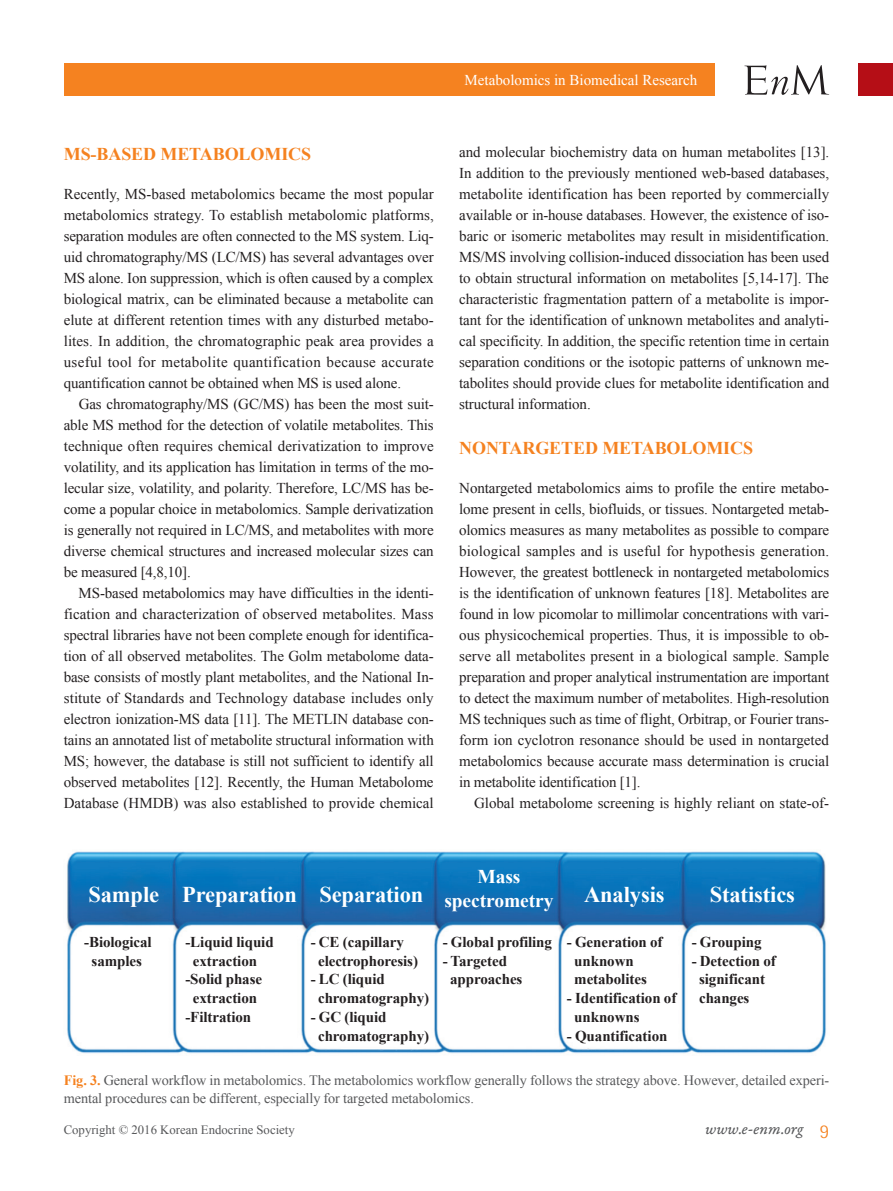
<style>
.page{position:relative;width:893px;height:1191px;background:#fff}
.page>*{position:absolute;margin:0;border:0;box-sizing:border-box;transform-origin:0 0}
.표본문{font:700 22.5px "Times New Roman";letter-spacing:-.005em;color:#fff}
.표본문-2{font:700 19.5px "Times New Roman";letter-spacing:-.005em;color:#fff}
.소제목1{font:700 18px "Times New Roman";letter-spacing:-.005em;color:#f58220}
.t1{font:16.5px "Garamond Premr Pro It Capt";color:#57585a}
.본문{font:15px/21px "Times New Roman";letter-spacing:-.01em;color:#231f20;text-align:justify}
.표본문-3{font:700 15px "Times New Roman";letter-spacing:-.005em;color:#231f20}
.t2{font:15px "Times New Roman";color:#fff}
.표그림제목{font:14.25px/17.9px "Times New Roman";letter-spacing:-.005em;color:#57585a}
.t3{font:12.75px "Times New Roman";color:#57585a}
.s1{font-weight:700;color:#f58220}
.s2{font-family:"Rotis Semi Sans Std";font-weight:300;font-size:19.5px;color:#f58220}
</style>
<div class="page">
<div style="left:859px;top:64px;width:34px;height:32px;background:#b50e16"></div>
<div style="left:64px;top:64px;width:650px;height:32px;background:#f58220"></div>
<svg style="left:744px;top:65px;width:85px;height:30px"></svg>
<img style="left:67px;top:851px;width:759px;height:203px">
<p class="t2" style="left:464px;top:70px;width:234px">Metabolomics in Biomedical Research</p>
<p class="소제목1" style="left:64px;top:141px;width:249px">MS-BASED METABOLOMICS</p>
<p class="본문" style="left:64px;top:183px;width:372px">Recently, MS-based metabolomics became the most popular metabolomics strategy. To establish metabolomic platforms, separation modules are often connected to the MS system. Liq&shy;uid chromatography/MS (LC/MS) has several advantages over MS alone. Ion suppression, which is often caused by a complex biological matrix, can be eliminated because a metabolite can elute at different retention times with any disturbed metabo&shy;lites. In addition, the chromatographic peak area provides a useful tool for metabolite quantification because accurate quantification cannot be obtained when MS is used alone.</p>
<p class="본문" style="left:64px;top:393px;width:371px;text-indent:15px">Gas chromatography/MS (GC/MS) has been the most suit&shy;able MS method for the detection of volatile metabolites. This technique often requires chemical derivatization to improve volatility, and its application has limitation in terms of the mo&shy;lecular size, volatility, and polarity. Therefore, LC/MS has be&shy;come a popular choice in metabolomics. Sample derivatization is generally not required in LC/MS, and metabolites with more diverse chemical structures and increased molecular sizes can be measured [4,8,10].</p>
<p class="본문" style="left:64px;top:582px;width:372px;text-indent:15px">MS-based metabolomics may have difficulties in the identi&shy;fication and characterization of observed metabolites. Mass spectral libraries have not been complete enough for identifica&shy;tion of all observed metabolites. The Golm metabolome data&shy;base consists of mostly plant metabolites, and the National In&shy;stitute of Standards and Technology database includes only electron ionization-MS data [11]. The METLIN database con&shy;tains an annotated list of metabolite structural information with MS; however, the database is still not sufficient to identify all observed metabolites [12]. Recently, the Human Metabolome Database (HMDB) was also established to provide chemical</p>
<p class="본문" style="left:459px;top:141px;width:372px">and molecular biochemistry data on human metabolites [13].<br>In addition to the previously mentioned web-based databases, metabolite identification has been reported by commercially available or in-house databases. However, the existence of iso&shy;baric or isomeric metabolites may result in misidentification.<br>MS/MS involving collision-induced dissociation has been used to obtain structural information on metabolites [5,14-17]. The characteristic fragmentation pattern of a metabolite is impor&shy;tant for the identification of unknown metabolites and analyti&shy;cal specificity. In addition, the specific retention time in certain separation conditions or the isotopic patterns of unknown me&shy;tabolites should provide clues for metabolite identification and structural information.</p>
<p class="소제목1" style="left:459px;top:435px;width:295px">NONTARGETED METABOLOMICS</p>
<p class="본문" style="left:459px;top:477px;width:371px">Nontargeted metabolomics aims to profile the entire metabo&shy;lome present in cells, biofluids, or tissues. Nontargeted metab&shy;olomics measures as many metabolites as possible to compare biological samples and is useful for hypothesis generation.<br>However, the greatest bottleneck in nontargeted metabolomics is the identification of unknown features [18]. Metabolites are found in low picomolar to millimolar concentrations with vari&shy;ous physicochemical properties. Thus, it is impossible to ob&shy;serve all metabolites present in a biological sample. Sample preparation and proper analytical instrumentation are important to detect the maximum number of metabolites. High-resolution MS techniques such as time of flight, Orbitrap, or Fourier trans&shy;form ion cyclotron resonance should be used in nontargeted metabolomics because accurate mass determination is crucial in metabolite identification [1].</p>
<p class="본문" style="left:474px;top:792px;width:356px">Global metabolome screening is highly reliant on state-of-</p>
<p class="표본문" style="left:88px;top:878px;width:72px">Sample</p>
<p class="표본문-3" style="left:84px;top:931px;width:69px">-Biological</p>
<p class="표본문-3" style="left:92px;top:950px;width:52px">samples</p>
<p class="표본문" style="left:182px;top:878px;width:116px">Preparation</p>
<p class="표본문" style="left:319px;top:878px;width:105px">Separation</p>
<p class="표본문-3" style="left:185px;top:931px;width:90px">-Liquid liquid</p>
<p class="표본문-3" style="left:193px;top:950px;width:66px">extraction</p>
<p class="표본문-3" style="left:185px;top:969px;width:78px">-Solid phase</p>
<p class="표본문-3" style="left:193px;top:987px;width:66px">extraction</p>
<p class="표본문-3" style="left:185px;top:1006px;width:67px">-Filtration</p>
<p class="표본문-3" style="left:311px;top:931px;width:95px">- CE (capillary</p>
<p class="표본문-3" style="left:318px;top:950px;width:101px">electrophoresis)</p>
<p class="표본문-3" style="left:311px;top:969px;width:76px">- LC (liquid</p>
<p class="표본문-3" style="left:318px;top:987px;width:113px">chromatography)</p>
<p class="표본문-3" style="left:311px;top:1006px;width:77px">- GC (liquid</p>
<p class="표본문-3" style="left:318px;top:1025px;width:113px">chromatography)</p>
<p class="표본문-2" style="left:477px;top:862px;width:45px">Mass</p>
<p class="표본문-2" style="left:444px;top:887px;width:111px">spectrometry</p>
<p class="표본문" style="left:584px;top:878px;width:82px">Analysis</p>
<p class="표본문" style="left:710px;top:878px;width:87px">Statistics</p>
<p class="표본문-3" style="left:443px;top:931px;width:111px">- Global profiling</p>
<p class="표본문-3" style="left:443px;top:950px;width:66px">- Targeted</p>
<p class="표본문-3" style="left:450px;top:969px;width:74px">approaches</p>
<p class="표본문-3" style="left:567px;top:931px;width:97px">- Generation of</p>
<p class="표본문-3" style="left:574px;top:950px;width:61px">unknown</p>
<p class="표본문-3" style="left:574px;top:969px;width:74px">metabolites</p>
<p class="표본문-3" style="left:567px;top:987px;width:111px">- Identification of</p>
<p class="표본문-3" style="left:574px;top:1006px;width:67px">unknowns</p>
<p class="표본문-3" style="left:567px;top:1025px;width:102px">- Quantification</p>
<p class="표본문-3" style="left:692px;top:931px;width:71px">- Grouping</p>
<p class="표본문-3" style="left:692px;top:950px;width:86px">- Detection of</p>
<p class="표본문-3" style="left:699px;top:969px;width:67px">significant</p>
<p class="표본문-3" style="left:699px;top:987px;width:52px">changes</p>
<p class="표그림제목" style="left:64px;top:1071px;width:767px"><span class="s1">Fig. 3.</span> General workflow in metabolomics. The metabolomics workflow generally follows the strategy above. However, detailed experi&shy;mental procedures can be different, especially for targeted metabolomics.</p>
<p class="t3" style="left:64px;top:1120px;width:233px">Copyright © 2016 Korean Endocrine Society</p>
<p class="t1" style="left:705px;top:1118px;width:126px">www.e-enm.org <span class="s2">9</span></p>
</div>
